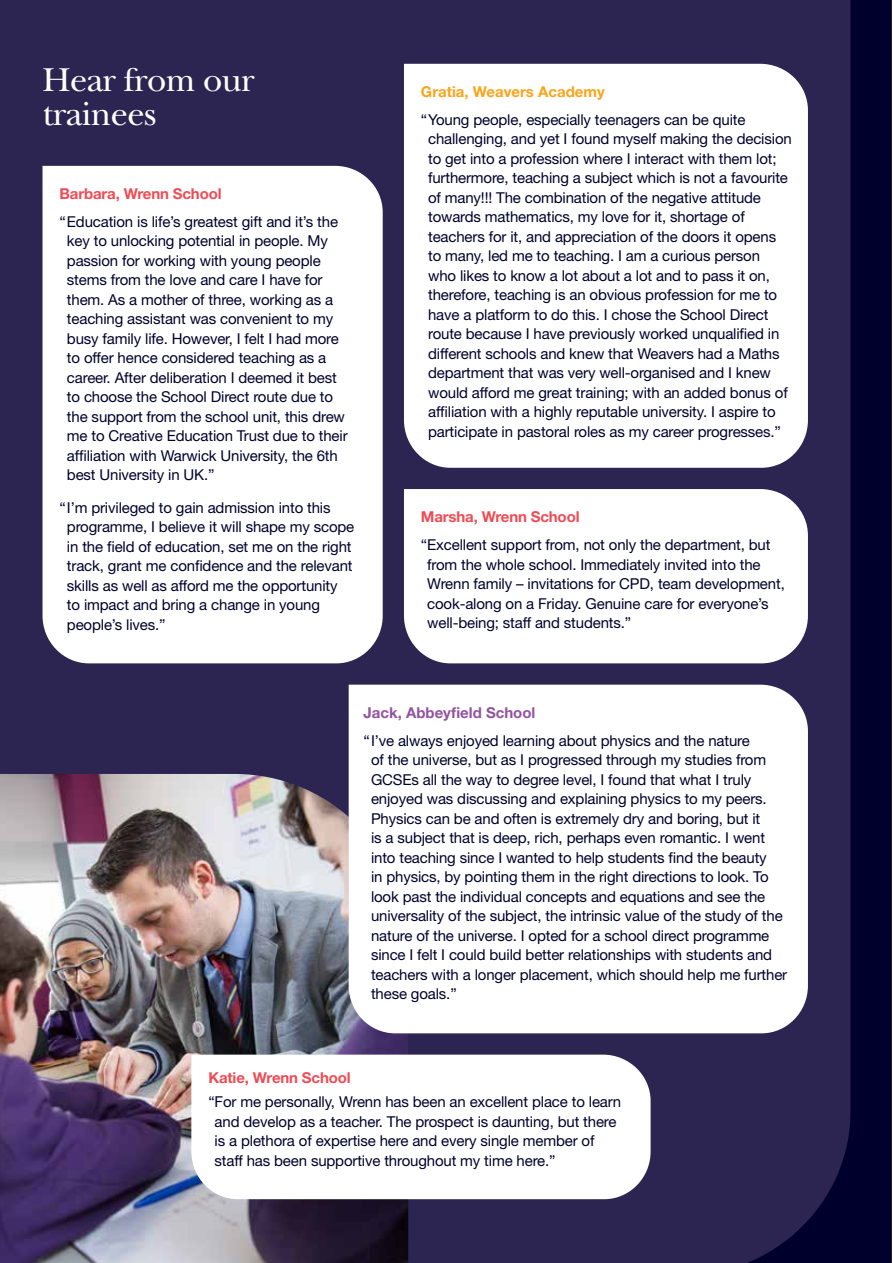
<style>
.page{position:relative;width:893px;height:1263px;background:#00002d}
.page>*{position:absolute;margin:0;border:0;box-sizing:border-box;transform-origin:0 0}
.t1{font:34.5px/34.5px "New Baskerville";letter-spacing:-.02em;color:#fff}
.t2{font:15px/19.5px "Helvetica Neue LT";letter-spacing:-.01em;color:#00002d}
.t3{font:700 15px "Helvetica Neue LT";letter-spacing:-.01em;color:#f04b54}
.t4{font:700 15px "Helvetica Neue LT";color:#9253a1}
.t5{font:700 15px "Helvetica Neue LT";color:#faa41a}
</style>
<div class="page">
<div style="left:0;top:0;width:850px;height:1263px;background:#2c2552"></div>
<img style="left:0;top:774px;width:408px;height:489px">
<div style="left:43px;top:166px;width:340px;height:497px;background:#fff"></div>
<div style="left:349px;top:685px;width:459px;height:348px;background:#fff"></div>
<div style="left:404px;top:64px;width:404px;height:404px;background:#fff"></div>
<div style="left:191px;top:1054px;width:460px;height:145px;background:#fff"></div>
<div style="left:404px;top:489px;width:404px;height:174px;background:#fff"></div>
<hr style="left:892px;top:0;width:1px;height:1263px;background:#fff">
<h1 class="t1" style="left:43px;top:62px;width:214px">Hear from our trainees</h1>
<p class="t3" style="left:60px;top:184px;width:164px">Barbara, Wrenn School</p>
<p class="t2" style="left:67px;top:212px;width:282px;text-indent:-7px">“Education is life’s greatest gift and it’s the key to unlocking potential in people. My passion for working with young people stems from the love and care I have for them. As a mother of three, working as a teaching assistant was convenient to my busy family life. However, I felt I had more to offer hence considered teaching as a career. After deliberation I deemed it best to choose the School Direct route due to the support from the school unit, this drew me to Creative Education Trust due to their affiliation with Warwick University, the 6th best University in UK.”</p>
<p class="t2" style="left:67px;top:497px;width:289px;text-indent:-7px">“I’m privileged to gain admission into this programme, I believe it will shape my scope in the field of education, set me on the right track, grant me confidence and the relevant skills as well as afford me the opportunity to impact and bring a change in young people’s lives.”</p>
<p class="t5" style="left:421px;top:82px;width:185px">Gratia, Weavers Academy</p>
<p class="t2" style="left:428px;top:109px;width:365px;text-indent:-7px">“Young people, especially teenagers can be quite challenging, and yet I found myself making the decision to get into a profession where I interact with them lot; furthermore, teaching a subject which is not a favourite of many!!! The combination of the negative attitude towards mathematics, my love for it, shortage of teachers for it, and appreciation of the doors it opens to many, led me to teaching. I am a curious person who likes to know a lot about a lot and to pass it on, therefore, teaching is an obvious profession for me to have a platform to do this. I chose the School Direct route because I have previously worked unqualified in different schools and knew that Weavers had a Maths department that was very well-organised and I knew would afford me great training; with an added bonus of affiliation with a highly reputable university. I aspire to participate in pastoral roles as my career progresses.”</p>
<p class="t3" style="left:421px;top:507px;width:160px">Marsha, Wrenn School</p>
<p class="t2" style="left:427px;top:535px;width:359px;text-indent:-6px">“Excellent support from, not only the department, but from the whole school. Immediately invited into the Wrenn family – invitations for CPD, team development, cook-along on a Friday. Genuine care for everyone’s well-being; staff and students.”</p>
<p class="t4" style="left:364px;top:703px;width:173px">Jack, Abbeyfield School</p>
<p class="t2" style="left:371px;top:730px;width:418px;text-indent:-7px">“I’ve always enjoyed learning about physics and the nature<br>of the universe, but as I progressed through my studies from GCSEs all the way to degree level, I found that what I truly enjoyed was discussing and explaining physics to my peers.<br>Physics can be and often is extremely dry and boring, but it<br>is a subject that is deep, rich, perhaps even romantic. I went into teaching since I wanted to help students find the beauty<br>in physics, by pointing them in the right directions to look. To look past the individual concepts and equations and see the universality of the subject, the intrinsic value of the study of the nature of the universe. I opted for a school direct programme since I felt I could build better relationships with students and teachers with a longer placement, which should help me further these goals.”</p>
<p class="t3" style="left:208px;top:1069px;width:144px">Katie, Wrenn School</p>
<p class="t2" style="left:215px;top:1092px;width:408px;text-indent:-6px">“For me personally, Wrenn has been an excellent place to learn and develop as a teacher. The prospect is daunting, but there is a plethora of expertise here and every single member of staff has been supportive throughout my time here.”</p>
</div>
